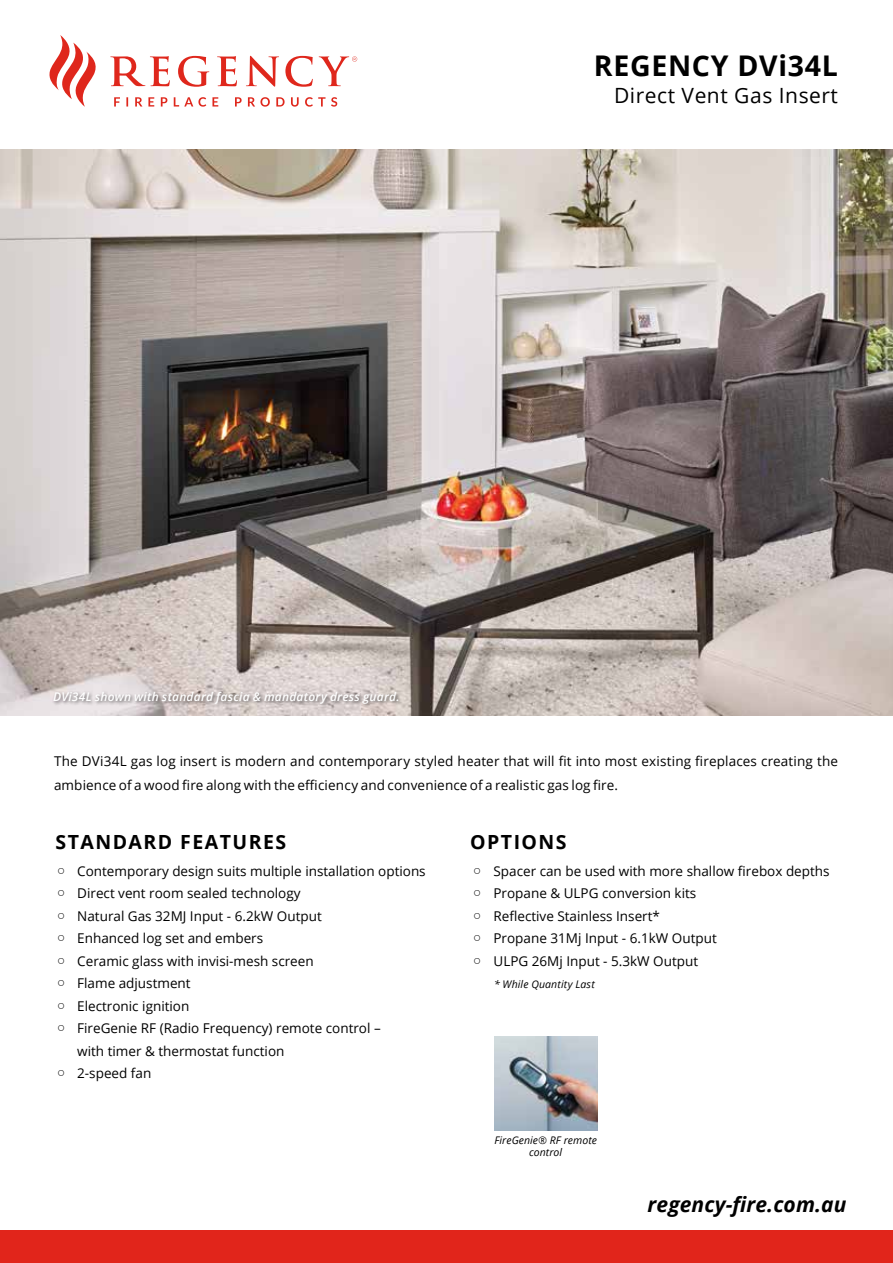
<style>
.page{position:relative;width:893px;height:1263px;background:#fff}
.page>*{position:absolute;margin:0;border:0;box-sizing:border-box;transform-origin:0 0}
.t1{font:700 28.5px "Open Sans";letter-spacing:.025em;color:#000}
.t2{font:21px "Open Sans";letter-spacing:.025em;color:#000}
.t3{font:italic 700 21px "Open Sans";letter-spacing:.005em;color:#000}
.t4{font:700 19.5px "Open Sans";letter-spacing:.075em;color:#000}
.t5{font:13.5px/22.5px "Open Sans";color:#000}
.t6{font:italic 600 12px "Open Sans";letter-spacing:.015em;color:#fff}
.t7{font:italic 10.5px/12px "Open Sans";letter-spacing:.01em;color:#000;text-align:center}
.s1{font-family:"Arial Unicode MS"}
</style>
<div class="page">
<img style="left:0;top:150px;width:893px;height:566px">
<div style="left:0;top:1230px;width:893px;height:33px;background:#e1251b"></div>
<svg style="left:114px;top:97px;width:223px;height:10px"></svg>
<svg style="left:50px;top:35px;width:46px;height:72px"></svg>
<svg style="left:285px;top:56px;width:28px;height:31px"></svg>
<svg style="left:246px;top:56px;width:33px;height:31px"></svg>
<svg style="left:217px;top:56px;width:20px;height:30px"></svg>
<svg style="left:178px;top:56px;width:31px;height:31px"></svg>
<svg style="left:110px;top:56px;width:60px;height:30px"></svg>
<svg style="left:319px;top:56px;width:38px;height:30px"></svg>
<div style="left:52px;top:690px;width:351px;height:19px;background:#000;opacity:.56"></div>
<img style="left:494px;top:1036px;width:103px;height:95px">
<h1 class="t1" style="left:594px;top:45px;width:246px">REGENCY DVi34L</h1>
<h2 class="t2" style="left:614px;top:81px;width:225px">Direct Vent Gas Insert</h2>
<p class="t6" style="left:53px;top:688px;width:348px">DVi34L shown with standard fascia &amp; mandatory dress guard.</p>
<p class="t5" style="left:54px;top:749px;width:785px;line-height:24px">The DVi34L gas log insert is modern and contemporary styled heater that will fit into most existing fireplaces creating the ambience of a wood fire along with the efficiency and convenience of a realistic gas log fire.</p>
<h3 class="t4" style="left:56px;top:828px;width:232px">STANDARD FEATURES</h3>
<p class="t5" style="left:57px;top:859px;width:370px"><span class="s1">○</span> Contemporary design suits multiple installation options</p>
<p class="t5" style="left:57px;top:882px;width:245px"><span class="s1">○</span> Direct vent room sealed technology</p>
<p class="t5" style="left:57px;top:904px;width:266px"><span class="s1">○</span> Natural Gas 32MJ Input - 6.2kW Output</p>
<p class="t5" style="left:57px;top:927px;width:208px"><span class="s1">○</span> Enhanced log set and embers</p>
<p class="t5" style="left:57px;top:949px;width:258px"><span class="s1">○</span> Ceramic glass with invisi-mesh screen</p>
<p class="t5" style="left:57px;top:972px;width:135px"><span class="s1">○</span> Flame adjustment</p>
<p class="t5" style="left:57px;top:994px;width:134px"><span class="s1">○</span> Electronic ignition</p>
<p class="t5" style="left:77px;top:1017px;width:305px;text-indent:-20px"><span class="s1">○</span> FireGenie RF (Radio Frequency) remote control – with timer &amp; thermostat function</p>
<p class="t5" style="left:57px;top:1062px;width:96px"><span class="s1">○</span> 2-speed fan</p>
<h3 class="t4" style="left:470px;top:828px;width:98px">OPTIONS</h3>
<p class="t5" style="left:473px;top:859px;width:358px"><span class="s1">○</span> Spacer can be used with more shallow firebox depths</p>
<p class="t5" style="left:473px;top:882px;width:225px"><span class="s1">○</span> Propane &amp; ULPG conversion kits</p>
<p class="t5" style="left:473px;top:904px;width:188px"><span class="s1">○</span> Reflective Stainless Insert*</p>
<p class="t5" style="left:473px;top:927px;width:245px"><span class="s1">○</span> Propane 31Mj Input - 6.1kW Output</p>
<p class="t5" style="left:473px;top:949px;width:226px"><span class="s1">○</span> ULPG 26Mj Input - 5.3kW Output</p>
<p class="t7" style="left:494px;top:978px;width:102px">* While Quantity Last</p>
<p class="t7" style="left:494px;top:1134px;width:104px">FireGenie® RF remote control</p>
<h2 class="t3" style="left:648px;top:1190px;width:200px">regency-fire.com.au</h2>
</div>
